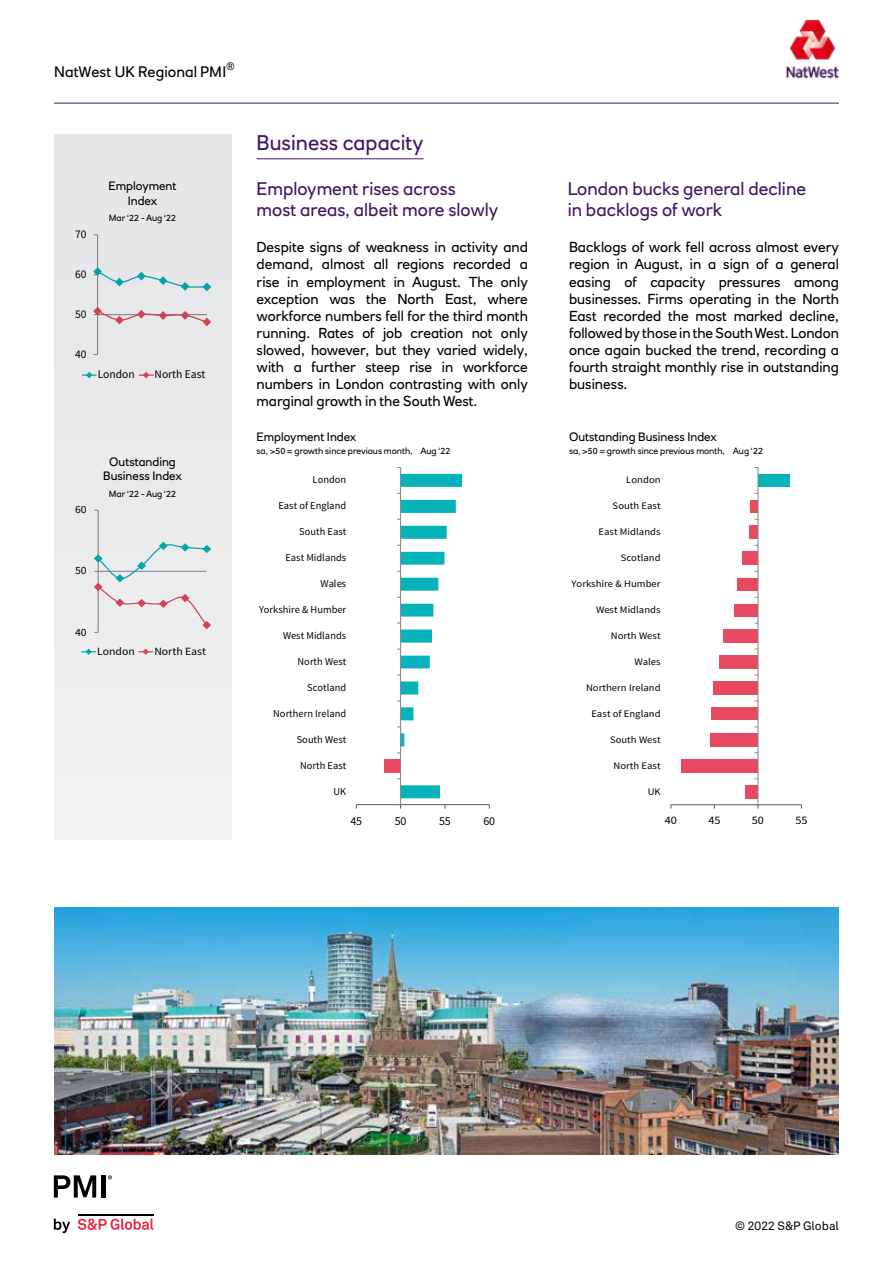
<style>
.page{position:relative;width:893px;height:1263px;background:#fff}
.page>*{position:absolute;margin:0;border:0;box-sizing:border-box;transform-origin:0 0}
.t1{font:21px "RN House Sans";color:#411663}
.t2{font:18px/21.6px "RN House Sans";color:#411663}
.t3{font:15px "RN House Sans";letter-spacing:.005em;color:#000}
.t4{font:14.25px/17.1px "RN House Sans";color:#000;text-align:justify}
.t5{font:12.15px "Source Sans Pro";letter-spacing:-.005em;color:#000}
.t6{font:12px/14.4px "RN House Sans";color:#000;text-align:center}
.t7{font:12px "Akkurat LL";color:#000}
.t8{font:11.7px "Source Sans Pro";color:#000}
.t9{font:11.55px "Source Sans Pro";letter-spacing:-.005em;color:#000;scale:1.07 1}
.t10{font:11.1px "Source Sans Pro";color:#000;scale:1.06 1}
.t11{font:10.5px "Source Sans Pro";letter-spacing:.005em;color:#000}
.t12{font:10.5px "RN House Sans";color:#000}
.t13{font:9.9px "Source Sans Pro";letter-spacing:.005em;color:#000;scale:1.07 1}
.t14{font:9px "RN House Sans";color:#000}
</style>
<div class="page">
<hr style="left:54px;top:103px;width:785px;height:1px;background:#411663">
<img style="left:785px;top:19px;width:55px;height:60px">
<svg style="left:54px;top:1218px;width:16px;height:15px"></svg>
<svg style="left:78px;top:1218px;width:75px;height:12px"></svg>
<hr style="left:78px;top:1213px;width:75px;height:2px;background:#000">
<svg style="left:54px;top:1175px;width:42px;height:22px"></svg>
<div style="left:101px;top:1175px;width:5px;height:22px;background:#000"></div>
<svg style="left:108px;top:1175px;width:4px;height:4px"></svg>
<div style="left:54px;top:134px;width:177px;height:706px;background:#e6e7e8"></div>
<hr style="left:257px;top:159px;width:167px;height:1px;background:#411663">
<img style="left:54px;top:908px;width:785px;height:246px">
<div style="left:745px;top:785px;width:13px;height:13px;background:#e74960"></div>
<div style="left:681px;top:759px;width:77px;height:13px;background:#e74960"></div>
<div style="left:711px;top:733px;width:47px;height:13px;background:#e74960"></div>
<div style="left:711px;top:707px;width:47px;height:13px;background:#e74960"></div>
<div style="left:714px;top:681px;width:44px;height:13px;background:#e74960"></div>
<div style="left:719px;top:655px;width:39px;height:13px;background:#e74960"></div>
<div style="left:723px;top:630px;width:35px;height:13px;background:#e74960"></div>
<div style="left:734px;top:604px;width:24px;height:13px;background:#e74960"></div>
<div style="left:737px;top:578px;width:21px;height:13px;background:#e74960"></div>
<div style="left:742px;top:552px;width:16px;height:13px;background:#e74960"></div>
<div style="left:749px;top:526px;width:9px;height:13px;background:#e74960"></div>
<div style="left:750px;top:500px;width:8px;height:13px;background:#e74960"></div>
<div style="left:758px;top:474px;width:32px;height:13px;background:#06b3bb"></div>
<hr style="left:671px;top:804px;width:130px;height:1px;background:#58595b">
<hr style="left:758px;top:467px;width:1px;height:338px;background:#868686">
<svg style="left:754px;top:804px;width:5px;height:4px"></svg>
<div style="left:384px;top:759px;width:17px;height:13px;background:#e74960"></div>
<hr style="left:356px;top:804px;width:133px;height:1px;background:#58595b">
<hr style="left:400px;top:467px;width:1px;height:338px;background:#868686">
<svg style="left:397px;top:474px;width:65px;height:324px"></svg>
<hr style="left:97px;top:235px;width:1px;height:120px;background:#868686">
<svg style="left:93px;top:267px;width:118px;height:24px"></svg>
<svg style="left:93px;top:307px;width:118px;height:19px"></svg>
<svg style="left:82px;top:372px;width:14px;height:6px"></svg>
<svg style="left:139px;top:372px;width:14px;height:6px"></svg>
<hr style="left:98px;top:510px;width:1px;height:122px;background:#868686">
<svg style="left:94px;top:541px;width:117px;height:92px"></svg>
<svg style="left:82px;top:649px;width:14px;height:6px"></svg>
<svg style="left:139px;top:649px;width:14px;height:6px"></svg>
<p class="t12" style="left:226px;top:59px;width:10px">®</p>
<p class="t3" style="left:54px;top:63px;width:174px">NatWest UK Regional PMI</p>
<p class="t8" style="left:75px;top:227px;width:13px">70</p>
<p class="t8" style="left:75px;top:267px;width:13px">60</p>
<p class="t8" style="left:75px;top:307px;width:13px">50</p>
<p class="t6" style="left:109px;top:179px;width:69px">Employment<br>Index</p>
<p class="t14" style="left:109px;top:212px;width:69px">Mar ‘22 - Aug ‘22</p>
<p class="t8" style="left:75px;top:347px;width:13px">40</p>
<p class="t8" style="left:98px;top:367px;width:39px">London</p>
<p class="t8" style="left:155px;top:367px;width:52px">North East</p>
<p class="t10" style="left:75px;top:503px;width:13px">60</p>
<p class="t6" style="left:103px;top:454px;width:80px">Outstanding<br>Business Index</p>
<p class="t14" style="left:109px;top:488px;width:69px">Mar ‘22 - Aug ‘22</p>
<p class="t10" style="left:75px;top:564px;width:13px">50</p>
<p class="t10" style="left:75px;top:625px;width:13px">40</p>
<p class="t10" style="left:97px;top:644px;width:37px">London</p>
<p class="t10" style="left:154px;top:644px;width:50px">North East</p>
<h1 class="t1" style="left:257px;top:130px;width:168px">Business capacity</h1>
<p class="t2" style="left:257px;top:177px;width:243px">Employment rises across most areas, albeit more slowly</p>
<p class="t2" style="left:568px;top:177px;width:240px">London bucks general decline in backlogs of work</p>
<p class="t4" style="left:257px;top:239px;width:273px">Despite signs of weakness in activity and demand, almost all regions recorded a rise in employment in August. The only exception was the North East, where workforce numbers fell for the third month running. Rates of job creation not only slowed, however, but they varied widely, with a further steep rise in workforce numbers in London contrasting with only marginal growth in the South West.</p>
<p class="t4" style="left:569px;top:239px;width:271px">Backlogs of work fell across almost every region in August, in a sign of a general easing of capacity pressures among businesses. Firms operating in the North East recorded the most marked decline, followed by those in the South West. London once again bucked the trend, recording a fourth straight monthly rise in outstanding business.</p>
<p class="t6" style="left:257px;top:429px;width:101px">Employment Index</p>
<p class="t14" style="left:257px;top:445px;width:195px">sa, &gt;50 = growth since previous month, Aug ‘22</p>
<p class="t6" style="left:569px;top:429px;width:149px">Outstanding Business Index</p>
<p class="t14" style="left:569px;top:445px;width:195px">sa, &gt;50 = growth since previous month, Aug ‘22</p>
<p class="t11" style="left:313px;top:473px;width:35px">London</p>
<p class="t13" style="left:626px;top:474px;width:34px">London</p>
<p class="t11" style="left:279px;top:499px;width:69px">East of England</p>
<p class="t13" style="left:613px;top:500px;width:46px">South East</p>
<p class="t11" style="left:299px;top:525px;width:48px">South East</p>
<p class="t13" style="left:599px;top:526px;width:59px">East Midlands</p>
<p class="t11" style="left:286px;top:551px;width:62px">East Midlands</p>
<p class="t13" style="left:621px;top:552px;width:39px">Scotland</p>
<p class="t11" style="left:320px;top:577px;width:27px">Wales</p>
<p class="t13" style="left:571px;top:578px;width:85px">Yorkshire &amp; Humber</p>
<p class="t11" style="left:259px;top:603px;width:89px">Yorkshire &amp; Humber</p>
<p class="t13" style="left:596px;top:604px;width:62px">West Midlands</p>
<p class="t11" style="left:283px;top:629px;width:65px">West Midlands</p>
<p class="t13" style="left:611px;top:629px;width:48px">North West</p>
<p class="t11" style="left:298px;top:655px;width:50px">North West</p>
<p class="t13" style="left:634px;top:655px;width:26px">Wales</p>
<p class="t11" style="left:307px;top:681px;width:40px">Scotland</p>
<p class="t13" style="left:586px;top:681px;width:71px">Northern Ireland</p>
<p class="t11" style="left:273px;top:707px;width:75px">Northern Ireland</p>
<p class="t13" style="left:591px;top:707px;width:66px">East of England</p>
<p class="t11" style="left:297px;top:733px;width:51px">South West</p>
<p class="t13" style="left:610px;top:733px;width:49px">South West</p>
<p class="t11" style="left:300px;top:759px;width:48px">North East</p>
<p class="t13" style="left:614px;top:759px;width:45px">North East</p>
<p class="t11" style="left:334px;top:785px;width:14px">UK</p>
<p class="t13" style="left:648px;top:785px;width:14px">UK</p>
<p class="t5" style="left:350px;top:813px;width:13px">45</p>
<p class="t5" style="left:395px;top:813px;width:13px">50</p>
<p class="t5" style="left:439px;top:813px;width:13px">55</p>
<p class="t5" style="left:483px;top:813px;width:13px">60</p>
<p class="t9" style="left:665px;top:812px;width:13px">40</p>
<p class="t9" style="left:708px;top:812px;width:13px">45</p>
<p class="t9" style="left:752px;top:812px;width:13px">50</p>
<p class="t9" style="left:795px;top:812px;width:13px">55</p>
<p class="t7" style="left:735px;top:1216px;width:105px">© 2022 S&amp;P Global</p>
</div>
